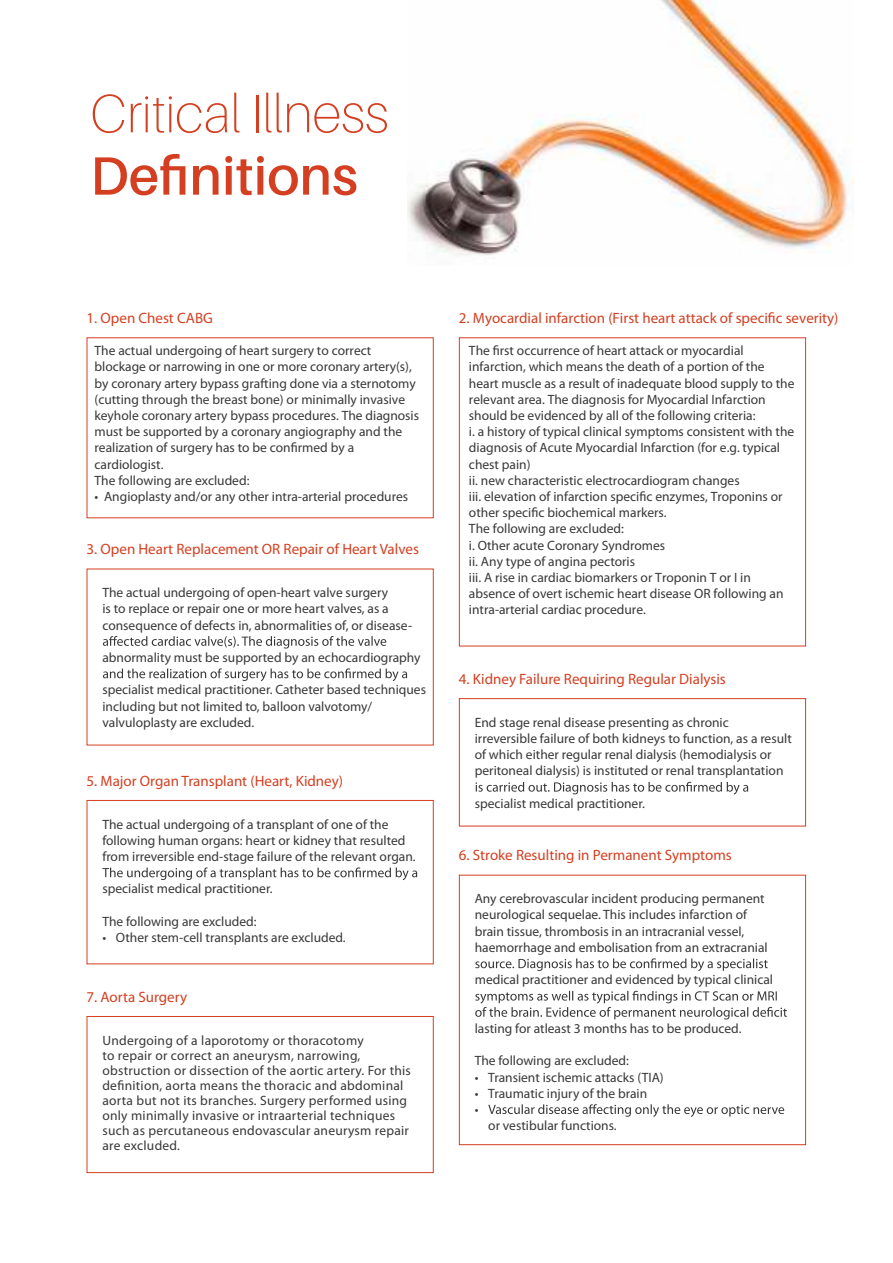
<style>
.page{position:relative;width:893px;height:1263px;background:#fff}
.page>*{position:absolute;margin:0;border:0;box-sizing:border-box;transform-origin:0 0}
.t1{font:100 54px "Aileron";color:#d43f21}
.t2{font:600 54px "Aileron";color:#d43f21}
.t3{font:15px "Myriad Pro";color:#d43f21}
.t4{font:13.5px/16.2px "Myriad Pro";color:#393839}
.t5{font:13.5px/15px "Myriad Pro";letter-spacing:.02em;color:#393839}
</style>
<div class="page">
<img style="left:407px;top:0;width:447px;height:255px">
<div style="left:87px;top:800px;width:347px;height:164px;border:1px solid #d43f21"></div>
<div style="left:87px;top:1016px;width:347px;height:157px;border:1px solid #d43f21"></div>
<div style="left:459px;top:337px;width:347px;height:309px;border:1px solid #d43f21"></div>
<div style="left:459px;top:698px;width:347px;height:128px;border:1px solid #d43f21"></div>
<div style="left:459px;top:875px;width:347px;height:270px;border:1px solid #d43f21"></div>
<svg style="left:103px;top:636px;width:283px;height:12px"></svg>
<svg style="left:103px;top:668px;width:304px;height:13px"></svg>
<svg style="left:102px;top:867px;width:315px;height:13px"></svg>
<svg style="left:476px;top:782px;width:272px;height:12px"></svg>
<svg style="left:475px;top:958px;width:293px;height:13px"></svg>
<svg style="left:475px;top:991px;width:312px;height:28px"></svg>
<svg style="left:488px;top:1104px;width:296px;height:13px"></svg>
<h1 class="t1" style="left:90px;top:92px;width:300px">Critical Illness</h1>
<h1 class="t2" style="left:90px;top:154px;width:269px">Definitions</h1>
<p class="t3" style="left:87px;top:312px;width:128px">1. Open Chest CABG</p>
<p class="t3" style="left:459px;top:312px;width:381px">2. Myocardial infarction (First heart attack of specific severity)</p>
<p class="t4" style="left:94px;top:344px;width:326px">The actual undergoing of heart surgery to correct blockage or narrowing in one or more coronary artery(s), by coronary artery bypass grafting done via a sternotomy (cutting through the breast bone) or minimally invasive keyhole coronary artery bypass procedures. The diagnosis must be supported by a coronary angiography and the realization of surgery has to be confirmed by a cardiologist.<br>The following are excluded:</p>
<p class="t4" style="left:94px;top:489px;width:315px">• Angioplasty and/or any other intra-arterial procedures</p>
<p class="t3" style="left:87px;top:543px;width:334px">3. Open Heart Replacement OR Repair of Heart Valves</p>
<p class="t4" style="left:102px;top:586px;width:311px">The actual undergoing of open-heart valve surgery<br>is to replace or repair one or more heart valves, as a consequence of defects in, abnormalities of, or disease-</p>
<p class="t4" style="left:102px;top:650px;width:320px">abnormality must be supported by an echocardiography</p>
<p class="t4" style="left:102px;top:683px;width:325px">specialist medical practitioner. Catheter based techniques including but not limited to, balloon valvotomy/ valvuloplasty are excluded.</p>
<p class="t3" style="left:87px;top:775px;width:258px">5. Major Organ Transplant (Heart, Kidney)</p>
<p class="t4" style="left:102px;top:817px;width:315px">The actual undergoing of a transplant of one of the following human organs: heart or kidney that resulted from irreversible end-stage failure of the relevant organ.</p>
<p class="t4" style="left:102px;top:882px;width:172px">specialist medical practitioner.</p>
<p class="t4" style="left:102px;top:914px;width:156px">The following are excluded:</p>
<p class="t4" style="left:102px;top:930px;width:245px">• Other stem-cell transplants are excluded.</p>
<p class="t3" style="left:87px;top:991px;width:102px">7. Aorta Surgery</p>
<p class="t5" style="left:102px;top:1034px;width:310px">Undergoing of a laporotomy or thoracotomy<br>to repair or correct an aneurysm, narrowing, obstruction or dissection of the aortic artery. For this definition, aorta means the thoracic and abdominal aorta but not its branches. Surgery performed using only minimally invasive or intraarterial techniques such as percutaneous endovascular aneurysm repair are excluded.</p>
<p class="t4" style="left:469px;top:344px;width:327px">The first occurrence of heart attack or myocardial infarction, which means the death of a portion of the heart muscle as a result of inadequate blood supply to the relevant area. The diagnosis for Myocardial Infarction should be evidenced by all of the following criteria:<br>i. a history of typical clinical symptoms consistent with the diagnosis of Acute Myocardial Infarction (for e.g. typical chest pain)<br>ii. new characteristic electrocardiogram changes<br>iii. elevation of infarction specific enzymes, Troponins or other specific biochemical markers.<br>The following are excluded:<br>i. Other acute Coronary Syndromes<br>ii. Any type of angina pectoris<br>iii. A rise in cardiac biomarkers or Troponin T or I in absence of overt ischemic heart disease OR following an intra-arterial cardiac procedure.</p>
<p class="t3" style="left:459px;top:673px;width:268px">4. Kidney Failure Requiring Regular Dialysis</p>
<p class="t4" style="left:475px;top:715px;width:319px">End stage renal disease presenting as chronic irreversible failure of both kidneys to function, as a result of which either regular renal dialysis (hemodialysis or peritoneal dialysis) is instituted or renal transplantation</p>
<p class="t4" style="left:475px;top:796px;width:172px">specialist medical practitioner.</p>
<p class="t3" style="left:459px;top:849px;width:274px">6. Stroke Resulting in Permanent Symptoms</p>
<p class="t4" style="left:475px;top:892px;width:295px">Any cerebrovascular incident producing permanent neurological sequelae. This includes infarction of brain tissue, thrombosis in an intracranial vessel, haemorrhage and embolisation from an extracranial</p>
<p class="t4" style="left:475px;top:973px;width:300px">medical practitioner and evidenced by typical clinical</p>
<p class="t4" style="left:475px;top:1021px;width:268px">lasting for atleast 3 months has to be produced.</p>
<p class="t4" style="left:475px;top:1054px;width:156px">The following are excluded:</p>
<p class="t4" style="left:475px;top:1070px;width:191px">• Transient ischemic attacks (TIA)</p>
<p class="t4" style="left:475px;top:1086px;width:174px">• Traumatic injury of the brain</p>
<p class="t4" style="left:475px;top:1102px;width:5px">•</p>
<p class="t4" style="left:488px;top:1118px;width:130px">or vestibular functions.</p>
</div>
